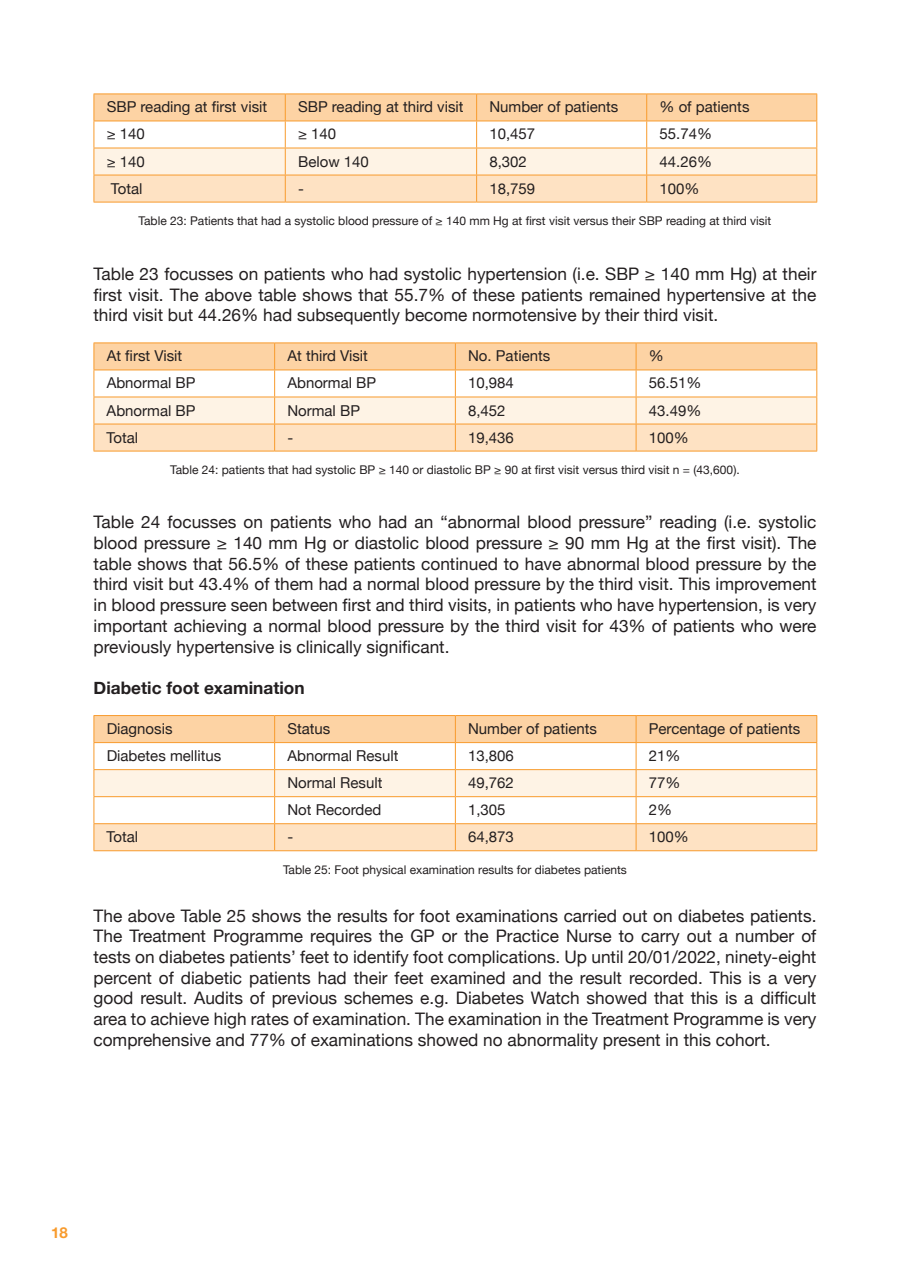
<style>
.page{position:relative;width:910px;height:1280px;background:#fff}
.page>*{position:absolute;margin:0;border:0;box-sizing:border-box;transform-origin:0 0}
.t1{font:17.25px/20.7px "Helvetica Neue";color:#231f20;text-align:justify}
.t2{font:700 17.25px "Helvetica Neue";color:#231f20}
.t3{font:15px "Helvetica Neue";color:#231f20}
.t4{font:700 15px "Helvetica Neue";color:#f89b2d}
.t5{font:12px "Helvetica Neue";color:#231f20}
</style>
<div class="page">
<svg style="left:94px;top:94px;width:723px;height:108px"></svg>
<hr style="left:94px;top:202px;width:191px;height:1px;background:#f89b2d">
<hr style="left:285px;top:202px;width:192px;height:1px;background:#f89b2d">
<hr style="left:477px;top:202px;width:170px;height:1px;background:#f89b2d">
<hr style="left:647px;top:202px;width:170px;height:1px;background:#f89b2d">
<svg style="left:94px;top:343px;width:723px;height:108px"></svg>
<hr style="left:94px;top:451px;width:181px;height:1px;background:#f89b2d">
<hr style="left:275px;top:451px;width:180px;height:1px;background:#f89b2d">
<hr style="left:455px;top:451px;width:181px;height:1px;background:#f89b2d">
<hr style="left:636px;top:451px;width:181px;height:1px;background:#f89b2d">
<svg style="left:94px;top:715px;width:723px;height:135px"></svg>
<hr style="left:94px;top:850px;width:181px;height:1px;background:#f89b2d">
<hr style="left:275px;top:850px;width:180px;height:1px;background:#f89b2d">
<hr style="left:455px;top:850px;width:181px;height:1px;background:#f89b2d">
<hr style="left:636px;top:850px;width:181px;height:1px;background:#f89b2d">
<p class="t3" style="left:107px;top:96px;width:162px">SBP reading at first visit</p>
<p class="t3" style="left:298px;top:96px;width:167px">SBP reading at third visit</p>
<p class="t3" style="left:489px;top:96px;width:130px">Number of patients</p>
<p class="t3" style="left:659px;top:96px;width:92px">% of patients</p>
<p class="t3" style="left:107px;top:123px;width:40px">≥ 140</p>
<p class="t3" style="left:298px;top:123px;width:40px">≥ 140</p>
<p class="t3" style="left:489px;top:123px;width:47px">10,457</p>
<p class="t3" style="left:659px;top:123px;width:54px">55.74%</p>
<p class="t3" style="left:107px;top:150px;width:40px">≥ 140</p>
<p class="t3" style="left:298px;top:150px;width:72px">Below 140</p>
<p class="t3" style="left:489px;top:150px;width:39px">8,302</p>
<p class="t3" style="left:659px;top:150px;width:54px">44.26%</p>
<p class="t3" style="left:111px;top:177px;width:33px">Total</p>
<p class="t3" style="left:298px;top:177px;width:7px">-</p>
<p class="t3" style="left:489px;top:177px;width:47px">18,759</p>
<p class="t3" style="left:659px;top:177px;width:42px">100%</p>
<p class="t5" style="left:139px;top:212px;width:634px">Table 23: Patients that had a systolic blood pressure of ≥ 140 mm Hg at first visit versus their SBP reading at third visit</p>
<p class="t1" style="left:94px;top:264px;width:724px">Table 23 focusses on patients who had systolic hypertension (i.e. SBP ≥ 140 mm Hg) at their first visit. The above table shows that 55.7% of these patients remained hypertensive at the third visit but 44.26% had subsequently become normotensive by their third visit.</p>
<p class="t3" style="left:107px;top:345px;width:77px">At first Visit</p>
<p class="t3" style="left:287px;top:345px;width:82px">At third Visit</p>
<p class="t3" style="left:468px;top:345px;width:84px">No. Patients</p>
<p class="t3" style="left:649px;top:345px;width:16px">%</p>
<p class="t3" style="left:107px;top:372px;width:90px">Abnormal BP</p>
<p class="t3" style="left:287px;top:372px;width:90px">Abnormal BP</p>
<p class="t3" style="left:468px;top:372px;width:47px">10,984</p>
<p class="t3" style="left:649px;top:372px;width:54px">56.51%</p>
<p class="t3" style="left:107px;top:399px;width:90px">Abnormal BP</p>
<p class="t3" style="left:287px;top:399px;width:74px">Normal BP</p>
<p class="t3" style="left:468px;top:399px;width:39px">8,452</p>
<p class="t3" style="left:649px;top:399px;width:54px">43.49%</p>
<p class="t3" style="left:107px;top:426px;width:33px">Total</p>
<p class="t3" style="left:287px;top:426px;width:7px">-</p>
<p class="t3" style="left:468px;top:426px;width:47px">19,436</p>
<p class="t3" style="left:649px;top:426px;width:42px">100%</p>
<p class="t5" style="left:170px;top:461px;width:571px">Table 24: patients that had systolic BP ≥ 140 or diastolic BP ≥ 90 at first visit versus third visit n = (43,600).</p>
<p class="t1" style="left:94px;top:513px;width:725px">Table 24 focusses on patients who had an “abnormal blood pressure” reading (i.e. systolic blood pressure ≥ 140 mm Hg or diastolic blood pressure ≥ 90 mm Hg at the first visit). The table shows that 56.5% of these patients continued to have abnormal blood pressure by the third visit but 43.4% of them had a normal blood pressure by the third visit. This improvement in blood pressure seen between first and third visits, in patients who have hypertension, is very important achieving a normal blood pressure by the third visit for 43% of patients who were previously hypertensive is clinically significant.</p>
<p class="t2" style="left:94px;top:674px;width:213px">Diabetic foot examination</p>
<p class="t3" style="left:107px;top:718px;width:67px">Diagnosis</p>
<p class="t3" style="left:287px;top:718px;width:45px">Status</p>
<p class="t3" style="left:468px;top:718px;width:130px">Number of patients</p>
<p class="t3" style="left:649px;top:718px;width:153px">Percentage of patients</p>
<p class="t3" style="left:107px;top:745px;width:116px">Diabetes mellitus</p>
<p class="t3" style="left:287px;top:745px;width:113px">Abnormal Result</p>
<p class="t3" style="left:468px;top:745px;width:47px">13,806</p>
<p class="t3" style="left:649px;top:745px;width:33px">21%</p>
<p class="t3" style="left:287px;top:772px;width:97px">Normal Result</p>
<p class="t3" style="left:468px;top:772px;width:47px">49,762</p>
<p class="t3" style="left:649px;top:772px;width:33px">77%</p>
<p class="t3" style="left:287px;top:799px;width:95px">Not Recorded</p>
<p class="t3" style="left:468px;top:799px;width:39px">1,305</p>
<p class="t3" style="left:649px;top:799px;width:25px">2%</p>
<p class="t3" style="left:107px;top:826px;width:33px">Total</p>
<p class="t3" style="left:287px;top:826px;width:7px">-</p>
<p class="t3" style="left:468px;top:826px;width:47px">64,873</p>
<p class="t3" style="left:649px;top:826px;width:42px">100%</p>
<p class="t5" style="left:283px;top:861px;width:345px">Table 25: Foot physical examination results for diabetes patients</p>
<p class="t1" style="left:93px;top:906px;width:724px">The above Table 25 shows the results for foot examinations carried out on diabetes patients.<br>The Treatment Programme requires the GP or the Practice Nurse to carry out a number of tests on diabetes patients’ feet to identify foot complications. Up until 20/01/2022, ninety-eight percent of diabetic patients had their feet examined and the result recorded. This is a very good result. Audits of previous schemes e.g. Diabetes Watch showed that this is a difficult area to achieve high rates of examination. The examination in the Treatment Programme is very comprehensive and 77% of examinations showed no abnormality present in this cohort.</p>
<p class="t4" style="left:51px;top:1221px;width:18px">18</p>
</div>
